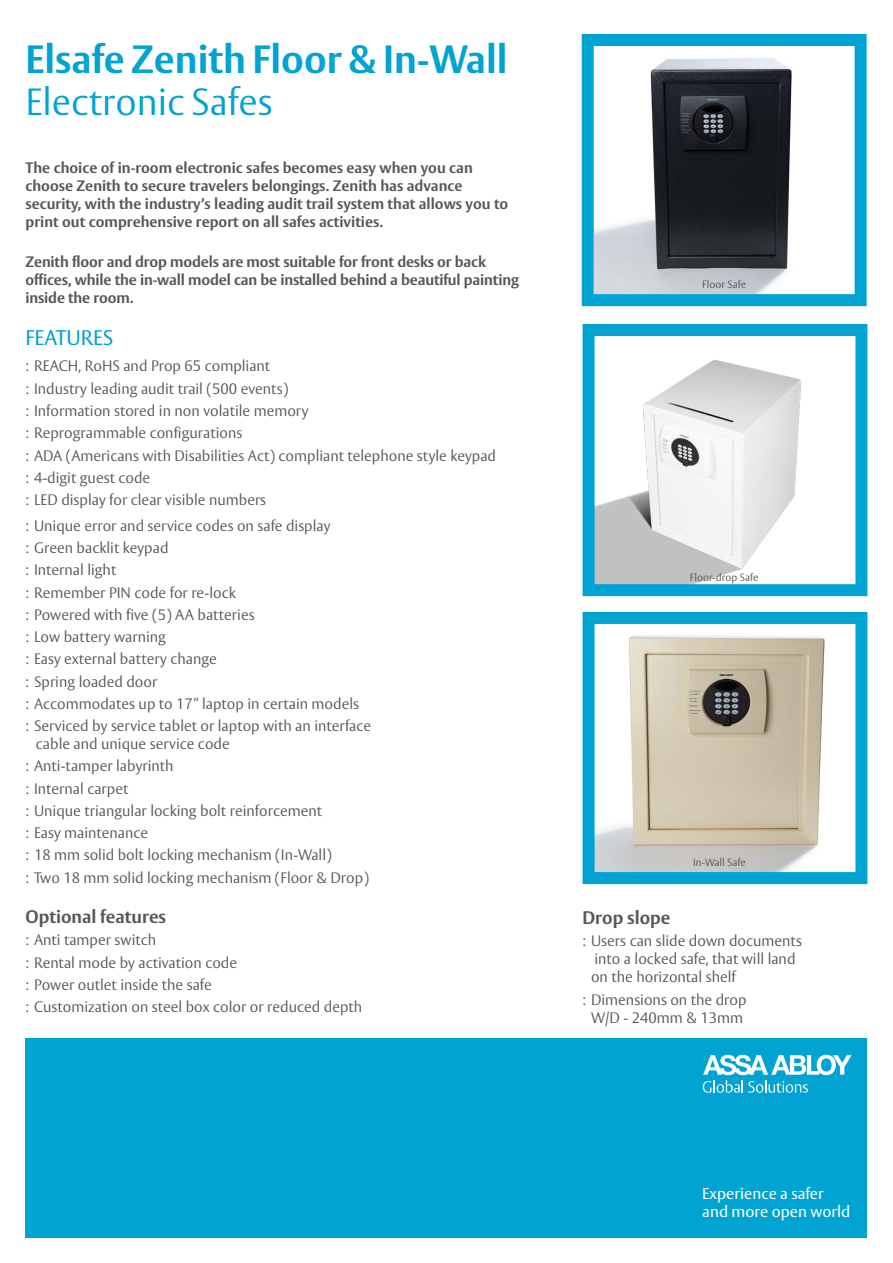
<style>
.page{position:relative;width:893px;height:1263px;background:#fff}
.page>*{position:absolute;margin:0;border:0;box-sizing:border-box;transform-origin:0 0}
.Rubrik_pos{font:700 39px "ASSA Vesta";color:#00a3d2}
.Rubrik_pos-2{font:300 37.5px "ASSA Vesta";color:#00a3d2}
.DS_Heading_3{font:21px "ASSA Vesta";color:#00a3d2}
.t1{font:700 18px "ASSA Vesta";color:#575756}
.t2{font:15.6px/17.4px "ASSA Vesta";color:#fff}
.t3{font:300 15px/18px "ASSA Vesta";color:#575756}
.DS_Ingress{font:700 15px/18px "ASSA Vesta";color:#575756}
._2010_DS_Picture_tex{font:300 10.5px "ASSA Vesta";color:#575756}
</style>
<div class="page">
<img style="left:596px;top:359px;width:206px;height:224px">
<div style="left:583px;top:324px;width:284px;height:272px;border:12px solid #00a3d2"></div>
<img style="left:596px;top:635px;width:229px;height:236px">
<div style="left:583px;top:612px;width:284px;height:272px;border:12px solid #00a3d2"></div>
<img style="left:595px;top:58px;width:197px;height:235px">
<div style="left:582px;top:34px;width:285px;height:272px;border:12px solid #00a3d2"></div>
<div style="left:26px;top:1038px;width:841px;height:199px;background:#00a3d2"></div>
<svg style="left:703px;top:1055px;width:148px;height:38px"></svg>
<p class="Rubrik_pos" style="left:26px;top:35px;width:484px">Elsafe Zenith Floor &amp; In-Wall</p>
<p class="Rubrik_pos-2" style="left:26px;top:79px;width:249px">Electronic Safes</p>
<p class="DS_Ingress" style="left:26px;top:160px;width:484px">The choice of in-room electronic safes becomes easy when you can choose Zenith to secure travelers belongings. Zenith has advance security, with the industry’s leading audit trail system that allows you to print out comprehensive report on all safes activities.</p>
<p class="DS_Ingress" style="left:26px;top:253px;width:495px">Zenith floor and drop models are most suitable for front desks or back offices, while the in-wall model can be installed behind a beautiful painting inside the room.</p>
<p class="DS_Heading_3" style="left:26px;top:325px;width:89px">FEATURES</p>
<p class="t3" style="left:26px;top:358px;width:246px">: REACH, RoHS and Prop 65 compliant</p>
<p class="t3" style="left:26px;top:380px;width:264px">: Industry leading audit trail (500 events)</p>
<p class="t3" style="left:26px;top:402px;width:284px">: Information stored in non volatile memory</p>
<p class="t3" style="left:26px;top:425px;width:218px">: Reprogrammable configurations</p>
<p class="t3" style="left:26px;top:447px;width:472px">: ADA (Americans with Disabilities Act) compliant telephone style keypad</p>
<p class="t3" style="left:26px;top:469px;width:126px">: 4-digit guest code</p>
<p class="t3" style="left:26px;top:491px;width:242px">: LED display for clear visible numbers</p>
<p class="t3" style="left:26px;top:517px;width:306px">: Unique error and service codes on safe display</p>
<p class="t3" style="left:26px;top:539px;width:144px">: Green backlit keypad</p>
<p class="t3" style="left:26px;top:562px;width:92px">: Internal light</p>
<p class="t3" style="left:26px;top:584px;width:212px">: Remember PIN code for re-lock</p>
<p class="t3" style="left:26px;top:606px;width:231px">: Powered with five (5) AA batteries</p>
<p class="t3" style="left:26px;top:628px;width:142px">: Low battery warning</p>
<p class="t3" style="left:26px;top:651px;width:193px">: Easy external battery change</p>
<p class="t3" style="left:26px;top:673px;width:133px">: Spring loaded door</p>
<p class="t3" style="left:26px;top:695px;width:335px">: Accommodates up to 17” laptop in certain models</p>
<p class="t3" style="left:36px;top:717px;width:337px;text-indent:-10px">: Serviced by service tablet or laptop with an interface cable and unique service code</p>
<p class="t3" style="left:26px;top:758px;width:150px">: Anti-tamper labyrinth</p>
<p class="t3" style="left:26px;top:780px;width:104px">: Internal carpet</p>
<p class="t3" style="left:26px;top:802px;width:298px">: Unique triangular locking bolt reinforcement</p>
<p class="t3" style="left:26px;top:825px;width:124px">: Easy maintenance</p>
<p class="t3" style="left:26px;top:847px;width:308px">: 18 mm solid bolt locking mechanism (In-Wall)</p>
<p class="t3" style="left:26px;top:869px;width:345px">: Two 18 mm solid locking mechanism (Floor &amp; Drop)</p>
<p class="t1" style="left:26px;top:905px;width:142px">Optional features</p>
<p class="t3" style="left:26px;top:932px;width:132px">: Anti tamper switch</p>
<p class="t3" style="left:26px;top:954px;width:213px">: Rental mode by activation code</p>
<p class="t3" style="left:26px;top:976px;width:188px">: Power outlet inside the safe</p>
<p class="t3" style="left:26px;top:999px;width:338px">: Customization on steel box color or reduced depth</p>
<p class="_2010_DS_Picture_tex" style="left:702px;top:278px;width:45px">Floor Safe</p>
<p class="_2010_DS_Picture_tex" style="left:690px;top:571px;width:70px">Floor-drop Safe</p>
<p class="_2010_DS_Picture_tex" style="left:693px;top:856px;width:54px">In-Wall Safe</p>
<p class="t1" style="left:583px;top:906px;width:89px">Drop slope</p>
<p class="t3" style="left:591px;top:933px;width:213px;text-indent:-9px">: Users can slide down documents into a locked safe, that will land on the horizontal shelf</p>
<p class="t3" style="left:583px;top:991px;width:166px;text-align:center">: Dimensions on the drop<br>W/D - 240mm &amp; 13mm</p>
<p class="t2" style="left:702px;top:1186px;width:150px">Experience a safer and more open world</p>
</div>
